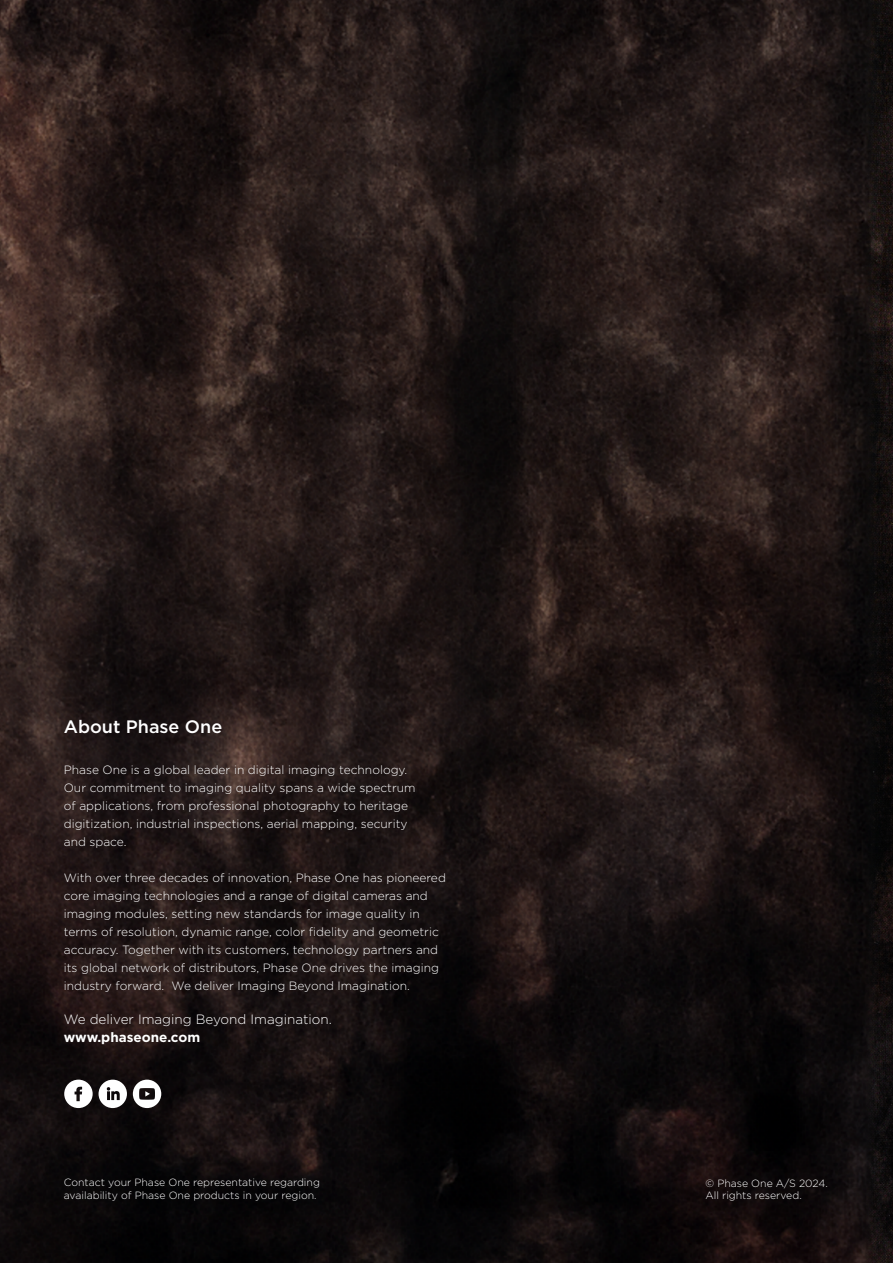
<style>
.page{position:relative;width:893px;height:1263px;background:#fff}
.page>*{position:absolute;margin:0;border:0;box-sizing:border-box;transform-origin:0 0}
.t1{font:500 18px "Gotham";color:#fff}
.t2{font:300 13.5px "Gotham";color:#fff}
.t3{font:700 13.5px "Gotham";color:#fff}
.t4{font:300 12px/18px "Gotham";color:#fff}
.t5{font:300 10.5px/13.5px "Gotham";color:#fff}
</style>
<div class="page">
<img style="left:0;top:0;width:893px;height:1263px">
<svg style="left:99px;top:1080px;width:28px;height:28px"></svg>
<svg style="left:133px;top:1080px;width:28px;height:28px"></svg>
<svg style="left:64px;top:1080px;width:29px;height:28px"></svg>
<h1 class="t1" style="left:64px;top:715px;width:160px">About Phase One</h1>
<p class="t4" style="left:64px;top:760px;width:353px">Phase One is a global leader in digital imaging technology.<br>Our commitment to imaging quality spans a wide spectrum of applications, from professional photography to heritage digitization, industrial inspections, aerial mapping, security and space.</p>
<p class="t4" style="left:64px;top:868px;width:384px">With over three decades of innovation, Phase One has pioneered core imaging technologies and a range of digital cameras and imaging modules, setting new standards for image quality in terms of resolution, dynamic range, color fidelity and geometric accuracy. Together with its customers, technology partners and its global network of distributors, Phase One drives the imaging industry forward. We deliver Imaging Beyond Imagination.</p>
<p class="t2" style="left:64px;top:1011px;width:270px">We deliver Imaging Beyond Imagination.</p>
<p class="t3" style="left:64px;top:1028px;width:138px">www.phaseone.com</p>
<p class="t5" style="left:64px;top:1175px;width:258px">Contact your Phase One representative regarding availability of Phase One products in your region.</p>
<p class="t5" style="left:705px;top:1177px;width:124px;line-height:12px">©️ Phase One A/S 2024.<br>All rights reserved.</p>
</div>
